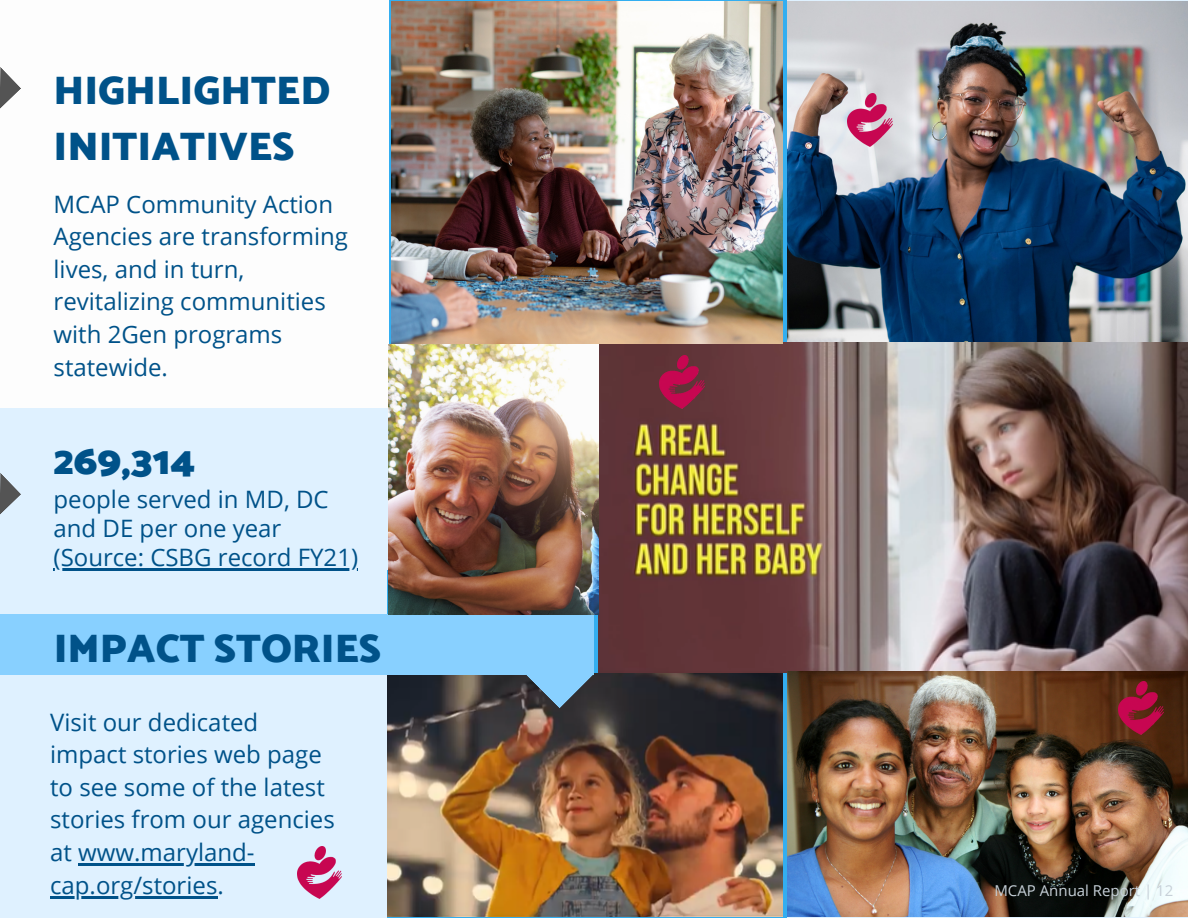
<style>
.page{position:relative;width:1188px;height:918px;background:#dff1ff}
.page>*{position:absolute;margin:0;border:0;box-sizing:border-box;transform-origin:0 0}
.t1{font:900 40.5px/56.2px "Catamaran";color:#005289}
.t2{font:24px/32.7px "Open Sans";color:#005289}
.t3{font:15px "Open Sans";color:#c7d0d8}
</style>
<div class="page">
<img style="left:787px;top:1px;width:401px;height:341px">
<img style="left:387px;top:673px;width:395px;height:244px">
<div style="left:0;top:0;width:389px;height:437px;background:#fdfdfd"></div>
<svg style="left:0;top:67px;width:21px;height:42px"></svg>
<div style="left:0;top:409px;width:387px;height:161px;background:#dff1ff"></div>
<svg style="left:0;top:473px;width:21px;height:42px"></svg>
<div style="left:0;top:615px;width:594px;height:60px;background:#88d0ff"></div>
<svg style="left:525px;top:675px;width:69px;height:34px;background:#5b7a92"></svg>
<img style="left:599px;top:342px;width:589px;height:331px">
<img style="left:392px;top:1px;width:390px;height:342px">
<img style="left:787px;top:671px;width:401px;height:246px">
<img style="left:389px;top:344px;width:209px;height:270px">
<img style="left:848px;top:93px;width:45px;height:53px">
<hr style="left:54px;top:568px;width:304px;height:3px;background:#005289">
<hr style="left:78px;top:863px;width:177px;height:3px;background:#005289">
<hr style="left:50px;top:896px;width:156px;height:2px;background:#005289">
<svg style="left:206px;top:896px;width:11px;height:2px"></svg>
<img style="left:659px;top:355px;width:45px;height:53px">
<img style="left:297px;top:846px;width:45px;height:53px">
<img style="left:1119px;top:682px;width:45px;height:53px">
<h1 class="t1" style="left:54px;top:64px;width:278px">HIGHLIGHTED<br>INITIATIVES</h1>
<p class="t2" style="left:54px;top:187px;width:296px">MCAP Community Action<br>Agencies are transforming lives, and in turn, revitalizing communities with 2Gen programs statewide.</p>
<h1 class="t1" style="left:54px;top:434px;width:143px">269,314</h1>
<p class="t2" style="left:54px;top:484px;width:306px;line-height:29.2px">people served in MD, DC and DE per one year (Source: CSBG record FY21)</p>
<h1 class="t1" style="left:54px;top:622px;width:329px">IMPACT STORIES</h1>
<p class="t2" style="left:50px;top:705px;width:286px">Visit our dedicated impact stories web page to see some of the latest stories from our agencies at www.maryland&shy;cap.org/stories.</p>
<p class="t3" style="left:994px;top:880px;width:181px">MCAP Annual Report | 12</p>
</div>
